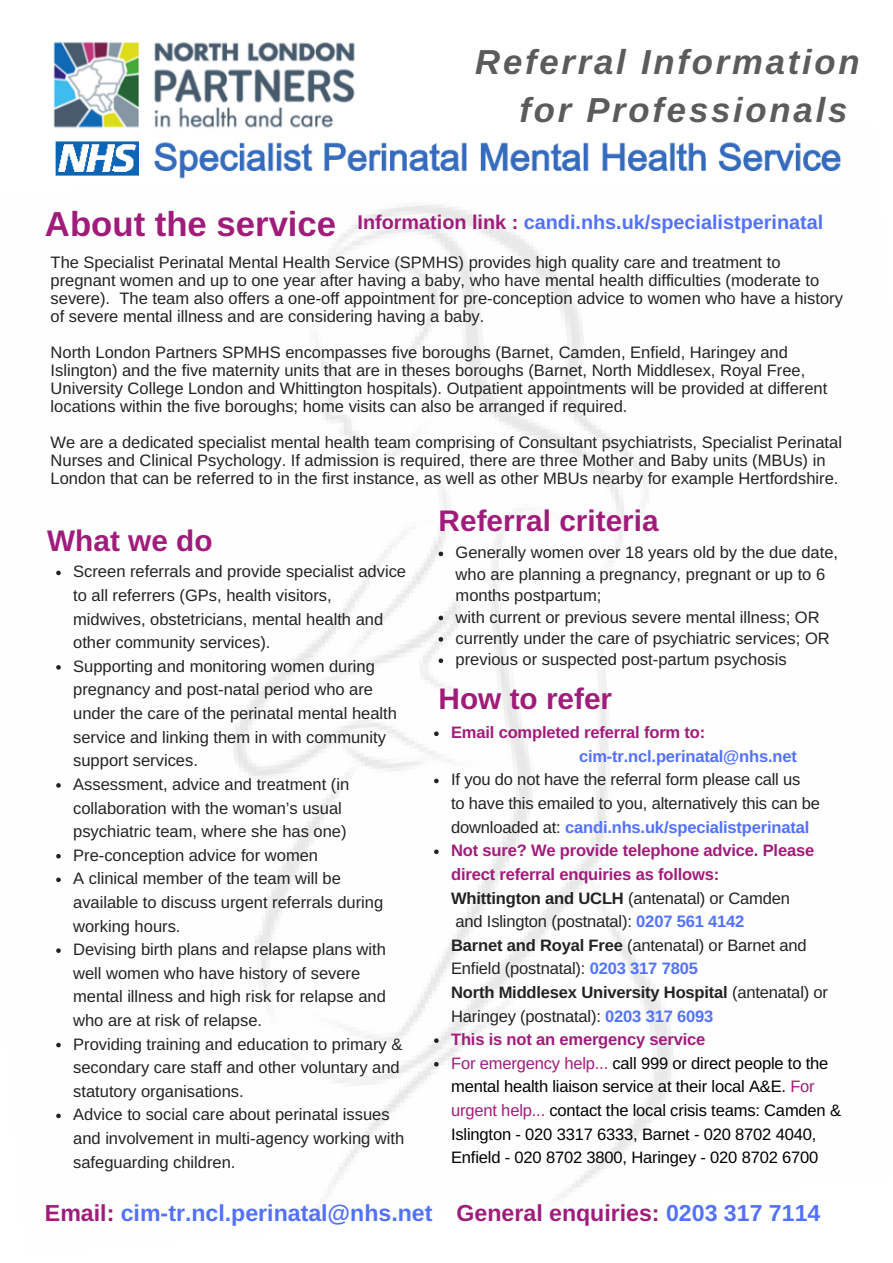
<style>
.page{position:relative;width:893px;height:1263px;background:#fff}
.page>*{position:absolute;margin:0;border:0;box-sizing:border-box;transform-origin:0 0}
.t1{font:italic 700 34.65px/47.2px "Arimo";letter-spacing:.08em;color:#5b5b5b}
.t2{font:700 34.65px "Arimo";color:#a01c7a}
.t3{font:700 29.7px "Arimo";color:#a01c7a}
.t4{font:700 23.1px "Arimo";color:#5271ff}
.t5{font:700 19.8px "Arimo";color:#5271ff}
.t6{font:16.5px/23.5px "Arimo";color:#222}
.t7{font:700 16.5px "Arimo";letter-spacing:-.01em;color:#a01c7a}
.t8{font:700 16.5px "Arimo";letter-spacing:-.01em;color:#5271ff}
.s1{color:#a01c7a}
.s2{font-weight:700;color:#5271ff}
.s3{font-weight:700;color:#a01c7a}
.s4{font-weight:700}
.s5{color:#000}
</style>
<div class="page">
<img style="left:57px;top:204px;width:617px;height:994px">
<img style="left:53px;top:41px;width:788px;height:138px">
<svg style="left:56px;top:571px;width:5px;height:4px"></svg>
<svg style="left:56px;top:665px;width:5px;height:5px"></svg>
<svg style="left:56px;top:783px;width:5px;height:5px"></svg>
<svg style="left:56px;top:854px;width:5px;height:4px"></svg>
<svg style="left:56px;top:877px;width:5px;height:5px"></svg>
<svg style="left:56px;top:948px;width:5px;height:5px"></svg>
<svg style="left:56px;top:1043px;width:5px;height:4px"></svg>
<svg style="left:56px;top:1114px;width:5px;height:4px"></svg>
<svg style="left:438px;top:552px;width:5px;height:4px"></svg>
<svg style="left:438px;top:616px;width:5px;height:4px"></svg>
<svg style="left:438px;top:637px;width:5px;height:5px"></svg>
<svg style="left:438px;top:658px;width:5px;height:5px"></svg>
<svg style="left:434px;top:731px;width:4px;height:5px"></svg>
<svg style="left:434px;top:779px;width:4px;height:4px"></svg>
<svg style="left:434px;top:849px;width:4px;height:5px"></svg>
<svg style="left:434px;top:1038px;width:4px;height:5px"></svg>
<svg style="left:434px;top:1062px;width:4px;height:4px"></svg>
<h1 class="t1" style="left:519px;top:39px;width:342px;text-indent:-44px">Referral Information for Professionals</h1>
<h1 class="t2" style="left:45px;top:205px;width:293px">About the service</h1>
<p class="t5" style="left:357px;top:211px;width:467px"><span class="s1">Information link :</span> candi.nhs.uk/specialistperinatal</p>
<p class="t6" style="left:51px;top:253px;width:794px;line-height:18px">The Specialist Perinatal Mental Health Service (SPMHS) provides high quality care and treatment to pregnant women and up to one year after having a baby, who have mental health difficulties (moderate to severe). The team also offers a one-off appointment for pre-conception advice to women who have a history of severe mental illness and are considering having a baby.</p>
<p class="t6" style="left:51px;top:343px;width:778px;line-height:18px">North London Partners SPMHS encompasses five boroughs (Barnet, Camden, Enfield, Haringey and Islington) and the five maternity units that are in theses boroughs (Barnet, North Middlesex, Royal Free, University College London and Whittington hospitals). Outpatient appointments will be provided at different locations within the five boroughs; home visits can also be arranged if required.</p>
<p class="t6" style="left:51px;top:433px;width:792px;line-height:18px">We are a dedicated specialist mental health team comprising of Consultant psychiatrists, Specialist Perinatal<br>Nurses and Clinical Psychology. If admission is required, there are three Mother and Baby units (MBUs) in<br>London that can be referred to in the first instance, as well as other MBUs nearby for example Hertfordshire.</p>
<h2 class="t3" style="left:438px;top:504px;width:221px">Referral criteria</h2>
<h2 class="t3" style="left:47px;top:524px;width:167px">What we do</h2>
<p class="t6" style="left:455px;top:542px;width:384px;line-height:21.3px">Generally women over 18 years old by the due date, who are planning a pregnancy, pregnant or up to 6 months postpartum;<br>with current or previous severe mental illness; OR currently under the care of psychiatric services; OR previous or suspected post-partum psychosis</p>
<p class="t6" style="left:73px;top:560px;width:334px">Screen referrals and provide specialist advice to all referrers (GPs, health visitors, midwives, obstetricians, mental health and other community services).<br>Supporting and monitoring women during pregnancy and post-natal period who are under the care of the perinatal mental health service and linking them in with community support services.<br>Assessment, advice and treatment (in collaboration with the woman’s usual psychiatric team, where she has one)<br>Pre-conception advice for women<br>A clinical member of the team will be available to discuss urgent referrals during working hours.<br>Devising birth plans and relapse plans with well women who have history of severe mental illness and high risk for relapse and who are at risk of relapse.<br>Providing training and education to primary &amp; secondary care staff and other voluntary and statutory organisations.<br>Advice to social care about perinatal issues and involvement in multi-agency working with safeguarding children.</p>
<h2 class="t3" style="left:438px;top:682px;width:175px">How to refer</h2>
<p class="t7" style="left:451px;top:723px;width:256px">Email completed referral form to:</p>
<p class="t8" style="left:579px;top:747px;width:219px">cim-tr.ncl.perinatal@nhs.net</p>
<p class="t6" style="left:451px;top:768px;width:391px">If you do not have the referral form please call us<br>to have this emailed to you, alternatively this can be downloaded at: <span class="s2">candi.nhs.uk/specialistperinatal<br></span><span class="s3">Not sure? We provide telephone advice. Please direct referral enquiries as follows:<br></span><span class="s4">Whittington and UCLH</span> (antenatal) or Camden<br>and Islington (postnatal): <span class="s2">0207 561 4142<br></span><span class="s4">Barnet and Royal Free</span> (antenatal) or Barnet and Enfield (postnatal): <span class="s2">0203 317 7805<br></span><span class="s4">North Middlesex University Hospital</span> (antenatal) or Haringey (postnatal): <span class="s2">0203 317 6093<br></span><span class="s3">This is not an emergency service<br></span><span class="s1">For emergency help...</span> <span class="s5">call 999 or direct people to the mental health liaison service at their local A&amp;E.</span> <span class="s1">For urgent help...</span> <span class="s5">contact the local crisis teams: Camden &amp; Islington - 020 3317 6333, Barnet - 020 8702 4040, Enfield - 020 8702 3800, Haringey - 020 8702 6700</span></p>
<h3 class="t4" style="left:45px;top:1200px;width:776px"><span class="s1">Email:</span> cim-tr.ncl.perinatal@nhs.net <span class="s1">General enquiries:</span> 0203 317 7114</h3>
</div>
